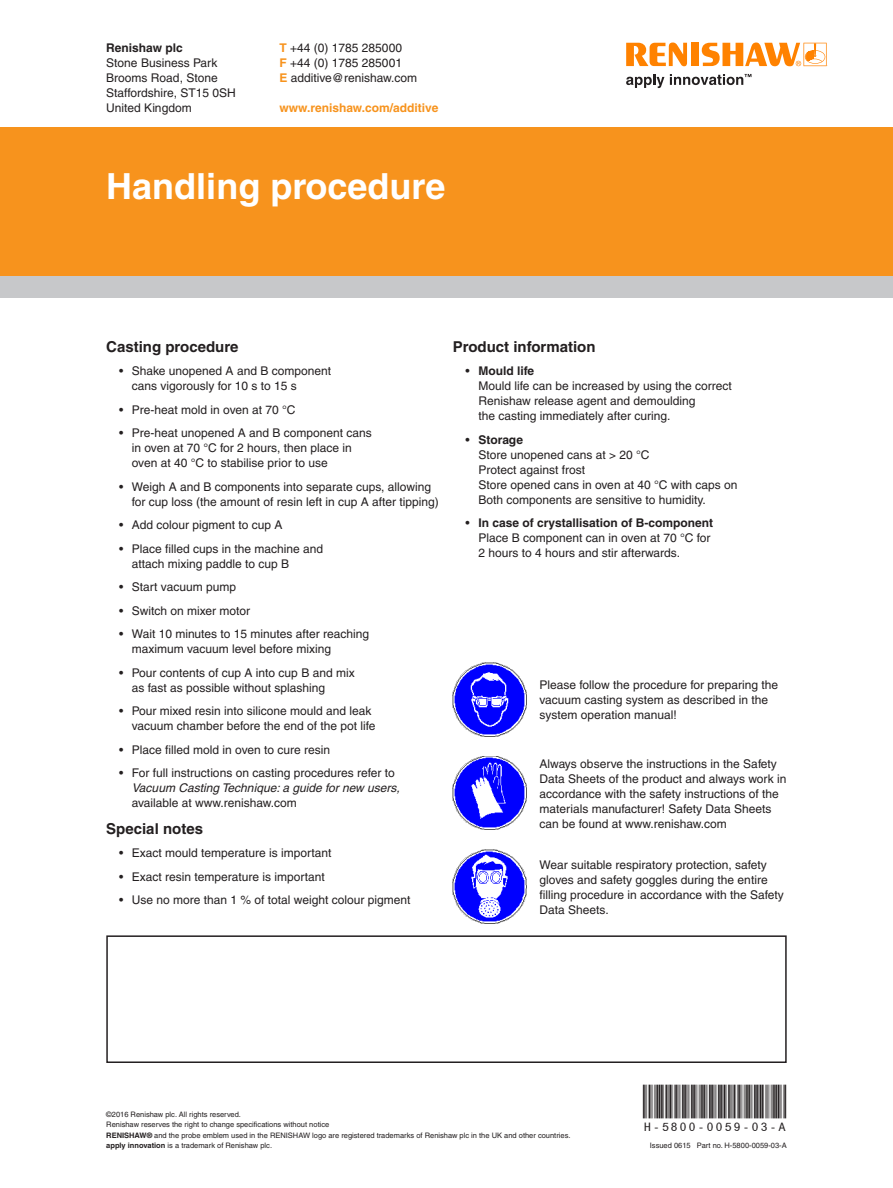
<style>
.page{position:relative;width:893px;height:1188px;background:#fff}
.page>*{position:absolute;margin:0;border:0;box-sizing:border-box;transform-origin:0 0}
.Bar_code{font:48px "MBH16 B";color:#231f20}
.Main_heading{font:700 36px "Helvetica CE";color:#fff}
.Top_left_heading{font:700 15px "Helvetica CE";color:#231f20}
.Basic_bold{font:12px/15px "Helvetica CE";color:#231f20}
.t1{font:700 12px "Helvetica CE";color:#f7931d}
.Copyright_statement{font:7.5px/10.5px "Helvetica CE";color:#231f20}
.Issued_and_Part_no{font:7.5px "Helvetica CE";color:#231f20}
.s1{font-weight:700}
.s2{font-weight:700;color:#f7931d}
.s3{font-style:italic}
</style>
<div class="page">
<div style="left:0;top:128px;width:893px;height:148px;background:#f7931d"></div>
<div style="left:0;top:276px;width:893px;height:22px;background:#c7c8ca"></div>
<svg style="left:626px;top:74px;width:38px;height:14px"></svg>
<svg style="left:626px;top:43px;width:61px;height:23px"></svg>
<div style="left:691px;top:43px;width:8px;height:23px;background:#ff8200"></div>
<svg style="left:702px;top:43px;width:125px;height:23px"></svg>
<svg style="left:670px;top:74px;width:81px;height:11px"></svg>
<div style="left:106px;top:935px;width:681px;height:128px;border:2px solid #231f20"></div>
<img style="left:453px;top:663px;width:74px;height:73px">
<img style="left:453px;top:756px;width:74px;height:73px">
<img style="left:453px;top:850px;width:74px;height:74px">
<p class="Basic_bold" style="left:106px;top:40px;width:131px"><span class="s1">Renishaw plc<br></span>Stone Business Park<br>Brooms Road, Stone<br>Staffordshire, ST15 0SH<br>United Kingdom</p>
<p class="Basic_bold" style="left:280px;top:40px;width:139px"><span class="s2">T</span> +44 (0) 1785 285000<br><span class="s2">F</span> +44 (0) 1785 285001<br><span class="s2">E</span> additive@renishaw.com</p>
<p class="t1" style="left:280px;top:101px;width:160px">www.renishaw.com/additive</p>
<p class="Main_heading" style="left:106px;top:165px;width:341px">Handling procedure</p>
<p class="Top_left_heading" style="left:106px;top:338px;width:134px">Casting procedure</p>
<p class="Basic_bold" style="left:132px;top:364px;width:201px;text-indent:-13px">• Shake unopened A and B component cans vigorously for 10 s to 15 s</p>
<p class="Basic_bold" style="left:119px;top:402px;width:178px">• Pre-heat mold in oven at 70 °C</p>
<p class="Basic_bold" style="left:132px;top:426px;width:242px;text-indent:-13px">• Pre-heat unopened A and B component cans in oven at 70 °C for 2 hours, then place in oven at 40 °C to stabilise prior to use</p>
<p class="Basic_bold" style="left:132px;top:479px;width:309px;text-indent:-13px">• Weigh A and B components into separate cups, allowing for cup loss (the amount of resin left in cup A after tipping)</p>
<p class="Basic_bold" style="left:119px;top:518px;width:165px">• Add colour pigment to cup A</p>
<p class="Basic_bold" style="left:132px;top:541px;width:193px;text-indent:-13px">• Place filled cups in the machine and attach mixing paddle to cup B</p>
<p class="Basic_bold" style="left:119px;top:580px;width:118px">• Start vacuum pump</p>
<p class="Basic_bold" style="left:119px;top:603px;width:133px">• Switch on mixer motor</p>
<p class="Basic_bold" style="left:132px;top:627px;width:239px;text-indent:-13px">• Wait 10 minutes to 15 minutes after reaching maximum vacuum level before mixing</p>
<p class="Basic_bold" style="left:132px;top:665px;width:224px;text-indent:-13px">• Pour contents of cup A into cup B and mix as fast as possible without splashing</p>
<p class="Basic_bold" style="left:132px;top:704px;width:245px;text-indent:-13px">• Pour mixed resin into silicone mould and leak vacuum chamber before the end of the pot life</p>
<p class="Basic_bold" style="left:119px;top:742px;width:213px">• Place filled mold in oven to cure resin</p>
<p class="Basic_bold" style="left:132px;top:766px;width:269px;text-indent:-13px">• For full instructions on casting procedures refer to<br><span class="s3">Vacuum Casting Technique: a guide for new users, </span>available at www.renishaw.com</p>
<p class="Top_left_heading" style="left:106px;top:820px;width:98px">Special notes</p>
<p class="Basic_bold" style="left:119px;top:846px;width:214px">• Exact mould temperature is important</p>
<p class="Basic_bold" style="left:119px;top:869px;width:207px">• Exact resin temperature is important</p>
<p class="Basic_bold" style="left:119px;top:893px;width:293px">• Use no more than 1 % of total weight colour pigment</p>
<p class="Top_left_heading" style="left:453px;top:338px;width:144px">Product information</p>
<p class="Basic_bold" style="left:478px;top:364px;width:255px;text-indent:-13px">• <span class="s1">Mould life<br></span>Mould life can be increased by using the correct Renishaw release agent and demoulding<br>the casting immediately after curing.</p>
<p class="Basic_bold" style="left:478px;top:432px;width:261px;text-indent:-13px">• <span class="s1">Storage<br></span>Store unopened cans at &gt; 20 °C<br>Protect against frost<br>Store opened cans in oven at 40 °C with caps on<br>Both components are sensitive to humidity.</p>
<p class="Basic_bold" style="left:478px;top:516px;width:236px;text-indent:-13px">• <span class="s1">In case of crystallisation of B-component<br></span>Place B component can in oven at 70 °C for<br>2 hours to 4 hours and stir afterwards.</p>
<p class="Basic_bold" style="left:539px;top:678px;width:240px">Please follow the procedure for preparing the vacuum casting system as described in the system operation manual!</p>
<p class="Basic_bold" style="left:539px;top:756px;width:248px">Always observe the instructions in the Safety Data Sheets of the product and always work in accordance with the safety instructions of the materials manufacturer! Safety Data Sheets can be found at www.renishaw.com</p>
<p class="Basic_bold" style="left:539px;top:857px;width:246px">Wear suitable respiratory protection, safety gloves and safety goggles during the entire filling procedure in accordance with the Safety Data Sheets.</p>
<p class="Copyright_statement" style="left:106px;top:1109px;width:466px">©2016 Renishaw plc. All rights reserved.<br>Renishaw reserves the right to change specifications without notice<br><span class="s1">RENISHAW®</span> and the probe emblem used in the RENISHAW logo are registered trademarks of Renishaw plc in the UK and other countries. <span class="s1">apply innovation</span> is a trademark of Renishaw plc.</p>
<p class="Bar_code" style="left:643px;top:1086px;width:145px">H-5800-0059-03-A</p>
<p class="Issued_and_Part_no" style="left:650px;top:1141px;width:138px">Issued 0615 Part no. H-5800-0059-03-A</p>
</div>
